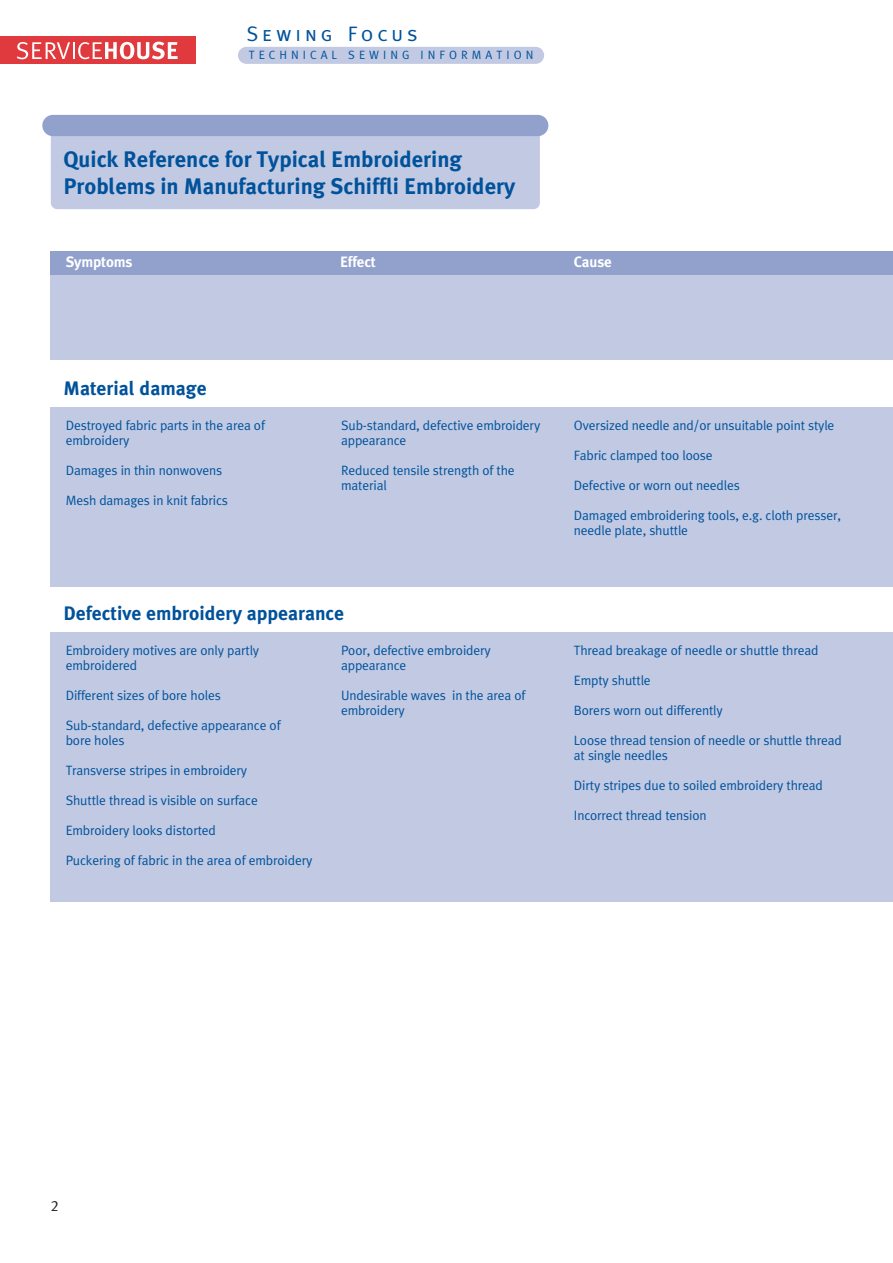
<style>
.page{position:relative;width:893px;height:1263px;background:#fff}
.page>*{position:absolute;margin:0;border:0;box-sizing:border-box;transform-origin:0 0}
.t1{font:700 22.5px/27px "Schmetz";color:#00529b}
.t2{font:21px "Meta Caps";letter-spacing:.185em;color:#00529b}
.t3{font:700 19.5px "Schmetz";color:#00529b}
.t4{font:700 15px "Schmetz";letter-spacing:-.01em;color:#fff}
.t5{font:15px "Schmetz Normal";color:#231f20}
.t6{font:13.5px/15px "Schmetz Normal";letter-spacing:-.01em;color:#00529b}
.t7{font:12px "Schmetz Normal";letter-spacing:.335em;color:#00529b}
</style>
<div class="page">
<div style="left:0;top:36px;width:195px;height:28px;background:#e0393e"></div>
<svg style="left:17px;top:42px;width:161px;height:17px"></svg>
<div style="left:238px;top:47px;width:306px;height:17px;background:#c1c9e3;border-radius:9px"></div>
<div style="left:51px;top:126px;width:489px;height:83px;background:#c1c9e3;border-radius:6px"></div>
<div style="left:42px;top:115px;width:506px;height:21px;background:#91a1cc;border-radius:11px"></div>
<div style="left:51px;top:274px;width:842px;height:86px;background:#c1c9e3"></div>
<div style="left:51px;top:251px;width:842px;height:23px;background:#91a1cc"></div>
<div style="left:51px;top:407px;width:842px;height:180px;background:#c1c9e3"></div>
<div style="left:51px;top:632px;width:842px;height:270px;background:#c1c9e3"></div>
<h2 class="t2" style="left:247px;top:22px;width:172px">Sewing Focus</h2>
<p class="t7" style="left:249px;top:51px;width:286px">TECHNICAL SEWING INFORMATION</p>
<h1 class="t1" style="left:64px;top:147px;width:453px">Quick Reference for Typical Embroidering<br>Problems in Manufacturing Schiffli Embroidery</h1>
<p class="t4" style="left:66px;top:256px;width:68px">Symptoms</p>
<p class="t4" style="left:340px;top:256px;width:37px">Effect</p>
<p class="t4" style="left:574px;top:256px;width:40px">Cause</p>
<h3 class="t3" style="left:64px;top:381px;width:145px">Material damage</h3>
<p class="t6" style="left:66px;top:419px;width:201px">Destroyed fabric parts in the area of embroidery</p>
<p class="t6" style="left:66px;top:464px;width:158px">Damages in thin nonwovens</p>
<p class="t6" style="left:66px;top:494px;width:164px">Mesh damages in knit fabrics</p>
<p class="t6" style="left:341px;top:419px;width:201px">Sub-standard, defective embroidery appearance</p>
<p class="t6" style="left:341px;top:464px;width:175px">Reduced tensile strength of the material</p>
<h3 class="t3" style="left:64px;top:606px;width:282px">Defective embroidery appearance</h3>
<p class="t6" style="left:66px;top:644px;width:195px">Embroidery motives are only partly embroidered</p>
<p class="t6" style="left:66px;top:689px;width:157px">Different sizes of bore holes</p>
<p class="t6" style="left:66px;top:719px;width:216px">Sub-standard, defective appearance of bore holes</p>
<p class="t6" style="left:66px;top:764px;width:183px">Transverse stripes in embroidery</p>
<p class="t6" style="left:66px;top:794px;width:194px">Shuttle thread is visible on surface</p>
<p class="t6" style="left:66px;top:824px;width:152px">Embroidery looks distorted</p>
<p class="t6" style="left:66px;top:854px;width:248px">Puckering of fabric in the area of embroidery</p>
<p class="t6" style="left:341px;top:644px;width:151px">Poor, defective embroidery appearance</p>
<p class="t6" style="left:341px;top:689px;width:186px">Undesirable waves in the area of embroidery</p>
<p class="t6" style="left:574px;top:419px;width:262px">Oversized needle and/or unsuitable point style</p>
<p class="t6" style="left:574px;top:449px;width:140px">Fabric clamped too loose</p>
<p class="t6" style="left:574px;top:479px;width:167px">Defective or worn out needles</p>
<p class="t6" style="left:574px;top:509px;width:269px">Damaged embroidering tools, e.g. cloth presser, needle plate, shuttle</p>
<p class="t6" style="left:574px;top:644px;width:246px">Thread breakage of needle or shuttle thread</p>
<p class="t6" style="left:574px;top:674px;width:78px">Empty shuttle</p>
<p class="t6" style="left:574px;top:704px;width:150px">Borers worn out differently</p>
<p class="t6" style="left:574px;top:734px;width:269px">Loose thread tension of needle or shuttle thread at single needles</p>
<p class="t6" style="left:574px;top:779px;width:250px">Dirty stripes due to soiled embroidery thread</p>
<p class="t6" style="left:574px;top:809px;width:134px">Incorrect thread tension</p>
<p class="t5" style="left:51px;top:1200px;width:10px">2</p>
</div>
